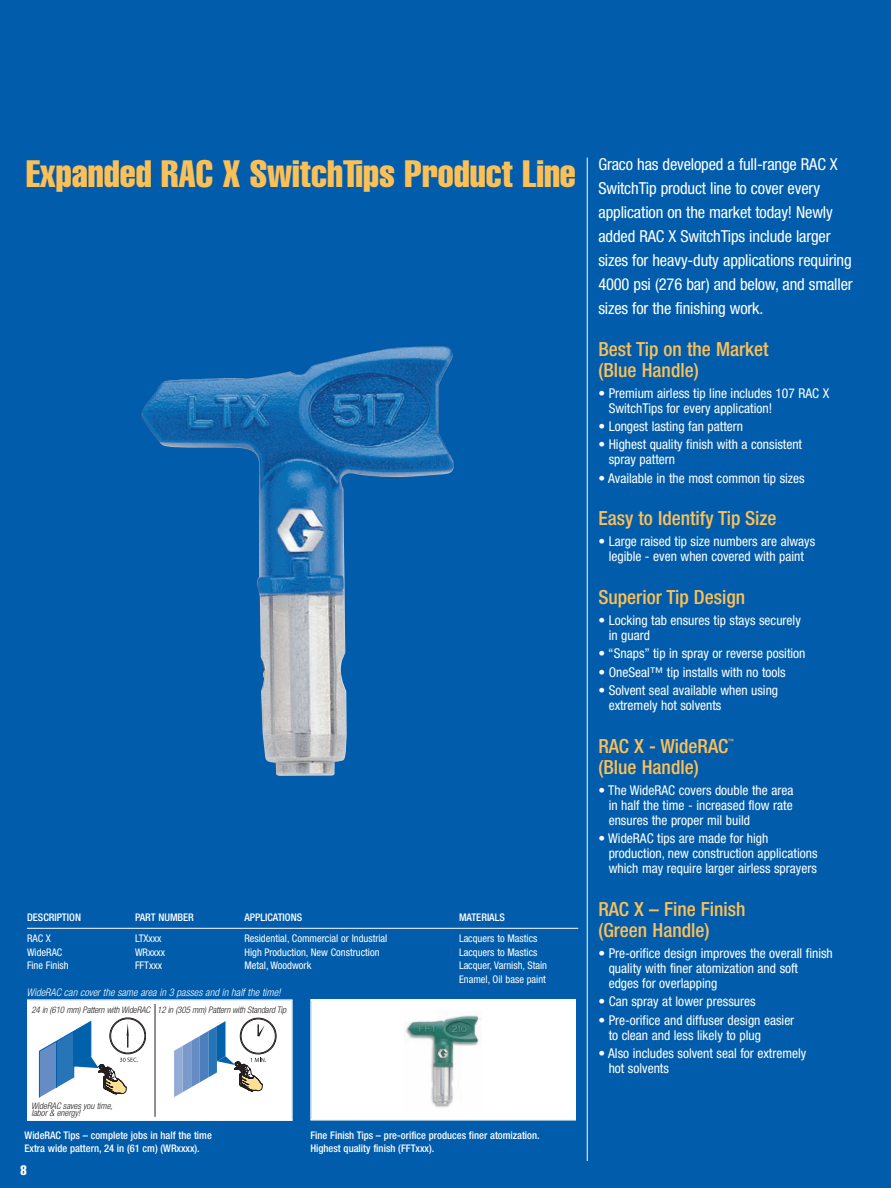
<style>
.page{position:relative;width:891px;height:1188px;background:#015dab}
.page>*{position:absolute;margin:0;border:0;box-sizing:border-box;transform-origin:0 0}
.t1{font:37.5px "Helvetica LT Std Comp";color:#fdc056}
.t2{font:500 condensed 19.5px/21px "Helvetica Neue LT Std";color:#fdc056}
.t3{font:condensed 16.5px/24px "Helvetica Neue LT Std";letter-spacing:-.01em;color:#fff}
.t4{font:condensed 13.5px/15px "Helvetica Neue LT Std";color:#fff}
.t5{font:13.5px "Helvetica LT Std Comp";color:#fff}
.t6{font:500 condensed 10.5px/13.5px "Helvetica Neue LT Std";color:#fff}
.t7{font:condensed 10.5px/13.5px "Helvetica Neue LT Std";color:#fff}
.t8{font:italic 300 condensed 10.5px "Helvetica Neue LT Std";color:#fff}
.t9{font:italic 300 condensed 9px/7.5px "Helvetica Neue LT Std";letter-spacing:-.015em;color:#231f20}
.t10{font:500 condensed 5.85px "Helvetica Neue LT Std";color:#fdc056}
</style>
<div class="page">
<hr style="left:587px;top:158px;width:1px;height:1003px;background:#fff">
<img style="left:141px;top:346px;width:313px;height:430px">
<div style="left:28px;top:1001px;width:263px;height:118px;background:#fff"></div>
<div style="left:27px;top:999px;width:266px;height:122px;border:2px solid #fff"></div>
<hr style="left:27px;top:928px;width:551px;height:1px;background:#fff">
<div style="left:312px;top:1000px;width:263px;height:119px;background:#fff"></div>
<div style="left:310px;top:999px;width:266px;height:122px;border:2px solid #fff"></div>
<img style="left:404px;top:1015px;width:77px;height:93px">
<hr style="left:155px;top:1004px;width:1px;height:113px;background:#231f20">
<div style="left:240px;top:1018px;width:36px;height:36px;border:1px solid #231f20;border-radius:50%"></div>
<div style="left:241px;top:1019px;width:35px;height:34px;border:1px solid #231f20;border-radius:50%"></div>
<svg style="left:174px;top:1021px;width:100px;height:76px"></svg>
<div style="left:110px;top:1018px;width:36px;height:36px;border:1px solid #231f20;border-radius:50%"></div>
<div style="left:110px;top:1018px;width:35px;height:35px;border:1px solid #231f20;border-radius:50%"></div>
<svg style="left:39px;top:1020px;width:104px;height:77px"></svg>
<h1 class="t1" style="left:26px;top:160px;width:551px">Expanded RAC X SwitchTips Product Line</h1>
<p class="t3" style="left:598px;top:154px;width:256px">Graco has developed a full-range RAC X SwitchTip product line to cover every application on the market today! Newly added RAC X SwitchTips include larger sizes for heavy-duty applications requiring 4000 psi (276 bar) and below, and smaller sizes for the finishing work.</p>
<h2 class="t2" style="left:598px;top:340px;width:172px">Best Tip on the Market (Blue Handle)</h2>
<p class="t4" style="left:609px;top:386px;width:222px;text-indent:-10px">• Premium airless tip line includes 107 RAC X<br>SwitchTips for every application!</p>
<p class="t4" style="left:598px;top:420px;width:146px">• Longest lasting fan pattern</p>
<p class="t4" style="left:609px;top:438px;width:195px;text-indent:-10px">• Highest quality finish with a consistent spray pattern</p>
<p class="t4" style="left:598px;top:471px;width:208px">• Available in the most common tip sizes</p>
<h2 class="t2" style="left:598px;top:509px;width:180px">Easy to Identify Tip Size</h2>
<p class="t4" style="left:598px;top:535px;width:218px;text-align:center">• Large raised tip size numbers are always legible - even when covered with paint</p>
<h2 class="t2" style="left:598px;top:588px;width:148px">Superior Tip Design</h2>
<p class="t4" style="left:609px;top:614px;width:194px;text-indent:-10px">• Locking tab ensures tip stays securely in guard</p>
<p class="t4" style="left:598px;top:647px;width:209px">• “Snaps” tip in spray or reverse position</p>
<p class="t4" style="left:598px;top:666px;width:189px">• OneSeal™ tip installs with no tools</p>
<p class="t4" style="left:609px;top:684px;width:171px;text-indent:-10px">• Solvent seal available when using extremely hot solvents</p>
<h2 class="t2" style="left:598px;top:737px;width:131px">RAC X - WideRAC</h2>
<p class="t10" style="left:728px;top:739px;width:7px">™</p>
<h2 class="t2" style="left:598px;top:758px;width:102px">(Blue Handle)</h2>
<p class="t4" style="left:609px;top:784px;width:186px;text-align:justify;text-indent:-10px">• The WideRAC covers double the area in half the time - increased flow rate ensures the proper mil build</p>
<p class="t4" style="left:609px;top:832px;width:210px;text-indent:-10px">• WideRAC tips are made for high production, new construction applications which may require larger airless sprayers</p>
<h2 class="t2" style="left:598px;top:900px;width:149px">RAC X – Fine Finish (Green Handle)</h2>
<p class="t4" style="left:609px;top:947px;width:226px;text-indent:-10px">• Pre-orifice design improves the overall finish quality with finer atomization and soft<br>edges for overlapping</p>
<p class="t4" style="left:598px;top:995px;width:159px">• Can spray at lower pressures</p>
<p class="t4" style="left:609px;top:1014px;width:187px;text-indent:-10px">• Pre-orifice and diffuser design easier to clean and less likely to plug</p>
<p class="t4" style="left:609px;top:1047px;width:199px;text-indent:-10px">• Also includes solvent seal for extremely hot solvents</p>
<p class="t6" style="left:27px;top:911px;width:56px">DESCRIPTION</p>
<p class="t6" style="left:135px;top:911px;width:60px">PART NUMBER</p>
<p class="t6" style="left:244px;top:911px;width:59px">APPLICATIONS</p>
<p class="t6" style="left:459px;top:911px;width:47px">MATERIALS</p>
<p class="t7" style="left:27px;top:932px;width:25px">RAC X</p>
<p class="t7" style="left:135px;top:932px;width:28px">LTXxxx</p>
<p class="t7" style="left:244px;top:932px;width:144px">Residential, Commercial or Industrial</p>
<p class="t7" style="left:459px;top:932px;width:80px">Lacquers to Mastics</p>
<p class="t7" style="left:27px;top:946px;width:37px">WideRAC</p>
<p class="t7" style="left:135px;top:946px;width:32px">WRxxxx</p>
<p class="t7" style="left:244px;top:946px;width:137px">High Production, New Construction</p>
<p class="t7" style="left:459px;top:946px;width:80px">Lacquers to Mastics</p>
<p class="t7" style="left:27px;top:959px;width:43px">Fine Finish</p>
<p class="t7" style="left:135px;top:959px;width:28px">FFTxxx</p>
<p class="t7" style="left:244px;top:959px;width:68px">Metal, Woodwork</p>
<p class="t7" style="left:459px;top:959px;width:90px">Lacquer, Varnish, Stain<br>Enamel, Oil base paint</p>
<p class="t8" style="left:27px;top:988px;width:256px">WideRAC can cover the same area in 3 passes and in half the time!</p>
<p class="t9" style="left:31px;top:1007px;width:256px">24 in (610 mm) Pattern with WideRAC 12 in (305 mm) Pattern with Standard Tip</p>
<p class="t9" style="left:31px;top:1103px;width:83px">WideRAC saves you time, labor &amp; energy!</p>
<p class="t6" style="left:25px;top:1129px;width:189px">WideRAC Tips – complete jobs in half the time<br>Extra wide pattern, 24 in (61 cm) (WRxxxx).</p>
<p class="t6" style="left:310px;top:1129px;width:231px">Fine Finish Tips – pre-orifice produces finer atomization.<br>Highest quality finish (FFTxxx).</p>
<p class="t5" style="left:21px;top:1166px;width:8px">8</p>
</div>
